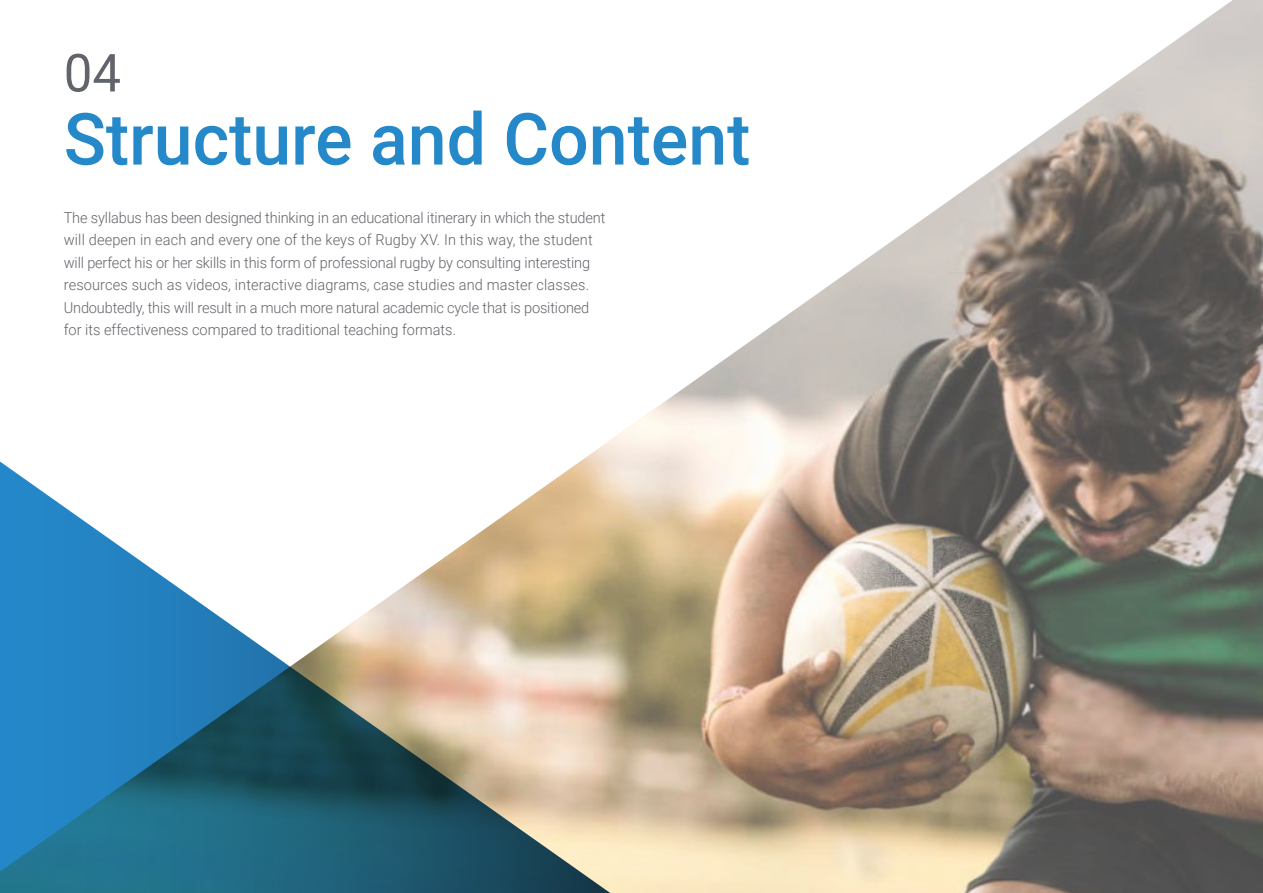
<style>
.page{position:relative;width:1263px;height:893px;background:#fff}
.page>*{position:absolute;margin:0;border:0;box-sizing:border-box;transform-origin:0 0}
.t1{font:500 72px "Roboto";color:#2488c9}
.t2{font:52.5px "Roboto";color:#61646a}
.t3{font:300 15px/22.5px "Roboto";letter-spacing:-.01em;color:#61646a}
</style>
<div class="page">
<img style="left:602px;top:0;width:661px;height:893px">
<svg style="left:0;top:446px;width:640px;height:447px"></svg>
<h2 class="t2" style="left:64px;top:36px;width:59px">04</h2>
<h1 class="t1" style="left:64px;top:89px;width:688px">Structure and Content</h1>
<p class="t3" style="left:64px;top:205px;width:543px">The syllabus has been designed thinking in an educational itinerary in which the student will deepen in each and every one of the keys of Rugby XV. In this way, the student will perfect his or her skills in this form of professional rugby by consulting interesting resources such as videos, interactive diagrams, case studies and master classes.<br>Undoubtedly, this will result in a much more natural academic cycle that is positioned for its effectiveness compared to traditional teaching formats.</p>
</div>
